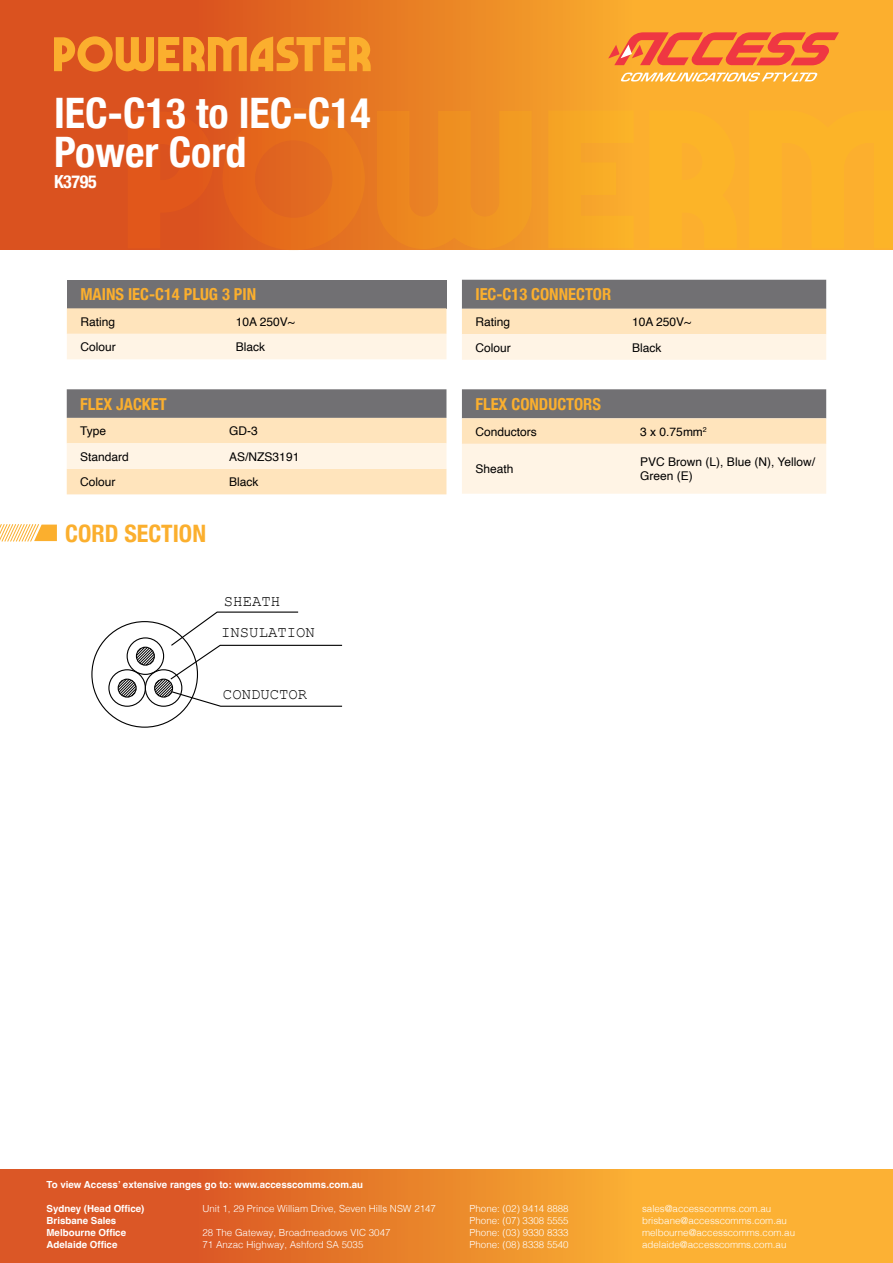
<style>
.page{position:relative;width:893px;height:1263px;background:#fff}
.page>*{position:absolute;margin:0;border:0;box-sizing:border-box;transform-origin:0 0}
.t1{font:700 condensed 42px/39px "Helvetica Neue";color:#fff}
.t2{font:700 condensed 24px "Helvetica Neue";color:#fbaf2e}
.t3{font:700 condensed 18px "Helvetica Neue LT Com";letter-spacing:-.02em;color:#fff}
.Table_heading_2{font:700 condensed 16.5px "Helvetica Neue";color:#fbaf2e}
.t4{font:15.6px/30.6px "Courier New";color:#000}
.t5{font:12px/14.4px "Helvetica";color:#000}
.t6{font:300 9.75px "Helvetica";color:#fff}
.t7{font:700 9.75px "Helvetica";color:#fff}
</style>
<div class="page">
<svg style="left:0;top:0;width:893px;height:250px;background:#e87c25"></svg>
<svg style="left:222px;top:108px;width:143px;height:142px;background:#e36a1d"></svg>
<svg style="left:377px;top:111px;width:155px;height:138px;background:#ed8c22"></svg>
<div style="left:128px;top:112px;width:85px;height:136px;background:#e1571b"></div>
<div style="left:749px;top:110px;width:144px;height:138px;background:#fcb428"></div>
<svg style="left:548px;top:110px;width:85px;height:138px;background:#f7a927"></svg>
<div style="left:649px;top:110px;width:88px;height:138px;background:#fcb428"></div>
<svg style="left:608px;top:32px;width:231px;height:33px;background:#f46c3a"></svg>
<svg style="left:620px;top:73px;width:198px;height:9px"></svg>
<svg style="left:54px;top:36px;width:317px;height:36px;background:#ee8d28"></svg>
<svg style="left:0;top:1169px;width:893px;height:94px;background:#eb862c"></svg>
<div style="left:67px;top:280px;width:379px;height:28px;background:#717073"></div>
<svg style="left:67px;top:308px;width:379px;height:51px;background:#feebcf"></svg>
<svg style="left:67px;top:389px;width:379px;height:105px;background:#d8c8b2"></svg>
<svg style="left:462px;top:280px;width:364px;height:80px;background:#ccbfaf"></svg>
<svg style="left:462px;top:389px;width:364px;height:105px;background:#d8cbbc"></svg>
<svg style="left:0;top:524px;width:57px;height:18px"></svg>
<div style="left:108px;top:669px;width:38px;height:38px;border:1px solid #000;border-radius:50%"></div>
<svg style="left:117px;top:611px;width:226px;height:96px"></svg>
<p class="t1" style="left:54px;top:90px;width:318px">IEC-C13 to IEC-C14<br>Power Cord</p>
<p class="t3" style="left:54px;top:171px;width:44px">K3795</p>
<p class="Table_heading_2" style="left:80px;top:281px;width:177px">MAINS IEC-C14 PLUG 3 PIN</p>
<p class="t5" style="left:80px;top:315px;width:36px">Rating</p>
<p class="t5" style="left:236px;top:315px;width:61px">10A 250V~</p>
<p class="t5" style="left:80px;top:340px;width:37px">Colour</p>
<p class="t5" style="left:236px;top:340px;width:31px">Black</p>
<p class="Table_heading_2" style="left:80px;top:390px;width:88px">FLEX JACKET</p>
<p class="t5" style="left:80px;top:424px;width:28px">Type</p>
<p class="t5" style="left:229px;top:424px;width:30px">GD-3</p>
<p class="t5" style="left:80px;top:450px;width:50px">Standard</p>
<p class="t5" style="left:229px;top:450px;width:72px">AS/NZS3191</p>
<p class="t5" style="left:80px;top:475px;width:37px">Colour</p>
<p class="t5" style="left:229px;top:475px;width:31px">Black</p>
<p class="t2" style="left:65px;top:513px;width:142px">CORD SECTION</p>
<p class="t4" style="left:221px;top:586px;width:95px">SHEATH<br>INSULATION</p>
<p class="t4" style="left:223px;top:678px;width:86px">CONDUCTOR</p>
<p class="Table_heading_2" style="left:475px;top:281px;width:137px">IEC-C13 CONNECTOR</p>
<p class="t5" style="left:475px;top:315px;width:36px">Rating</p>
<p class="t5" style="left:632px;top:315px;width:61px">10A 250V~</p>
<p class="t5" style="left:475px;top:340px;width:37px">Colour</p>
<p class="t5" style="left:632px;top:340px;width:31px">Black</p>
<p class="Table_heading_2" style="left:475px;top:390px;width:127px">FLEX CONDUCTORS</p>
<p class="t5" style="left:475px;top:425px;width:63px">Conductors</p>
<p class="t5" style="left:640px;top:425px;width:68px">3 x 0.75mm<sup>2</sup></p>
<p class="t5" style="left:475px;top:462px;width:40px">Sheath</p>
<p class="t5" style="left:640px;top:455px;width:176px">PVC Brown (L), Blue (N), Yellow/<br>Green (E)</p>
<p class="t7" style="left:46px;top:1178px;width:318px">To view Access’ extensive ranges go to: www.accesscomms.com.au</p>
<p class="t7" style="left:46px;top:1202px;width:100px">Sydney (Head Office)</p>
<p class="t6" style="left:203px;top:1200px;width:235px">Unit 1, 29 Prince William Drive, Seven Hills NSW 2147</p>
<p class="t6" style="left:470px;top:1200px;width:101px">Phone: (02) 9414 8888</p>
<p class="t6" style="left:642px;top:1200px;width:131px">sales@accesscomms.com.au</p>
<p class="t7" style="left:46px;top:1214px;width:71px">Brisbane Sales</p>
<p class="t6" style="left:470px;top:1212px;width:101px">Phone: (07) 3308 5555</p>
<p class="t6" style="left:642px;top:1212px;width:146px">brisbane@accesscomms.com.au</p>
<p class="t7" style="left:46px;top:1226px;width:81px">Melbourne Office</p>
<p class="t6" style="left:203px;top:1224px;width:190px">28 The Gateway, Broadmeadows VIC 3047</p>
<p class="t6" style="left:470px;top:1224px;width:101px">Phone: (03) 9330 8333</p>
<p class="t6" style="left:642px;top:1224px;width:155px">melbourne@accesscomms.com.au</p>
<p class="t7" style="left:46px;top:1238px;width:72px">Adelaide Office</p>
<p class="t6" style="left:202px;top:1236px;width:162px">71 Anzac Highway, Ashford SA 5035</p>
<p class="t6" style="left:470px;top:1236px;width:101px">Phone: (08) 8338 5540</p>
<p class="t6" style="left:642px;top:1236px;width:146px">adelaide@accesscomms.com.au</p>
</div>
